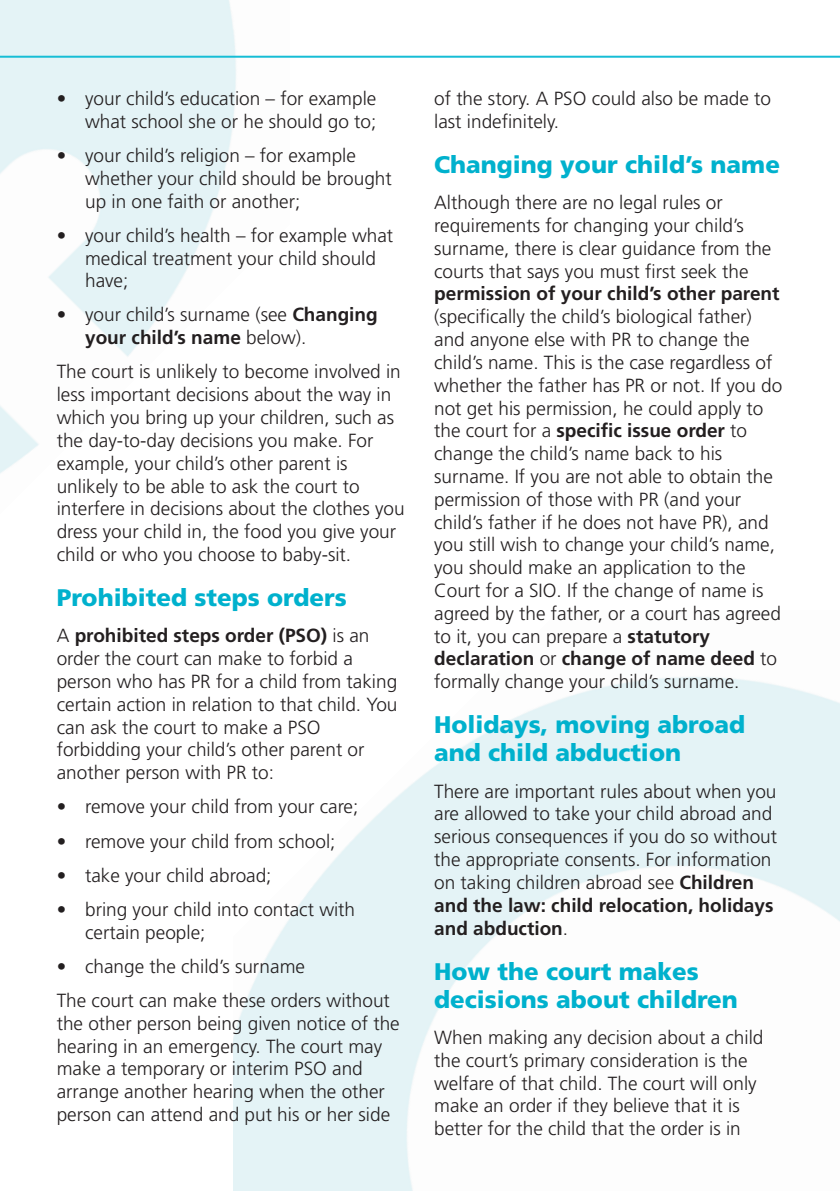
<style>
.page{position:relative;width:840px;height:1191px;background:#fff}
.page>*{position:absolute;margin:0;border:0;box-sizing:border-box;transform-origin:0 0}
.t1{font:900 24px/28px "Frutiger";color:#00b1cd}
.t2{font:300 19px/22.8px "Frutiger";color:#231f20}
.t3{font:700 19px "Frutiger";color:#231f20}
.s1{font-weight:700}
</style>
<div class="page">
<img style="left:0;top:0;width:289px;height:474px">
<hr style="left:0;top:56px;width:839px;height:2px;background:#16bdd5">
<p class="t2" style="left:57px;top:88px;width:321px;text-align:right">• your child’s education – for example what school she or he should go to;</p>
<p class="t2" style="left:85px;top:145px;width:308px;text-indent:-28px">• your child’s religion – for example whether your child should be brought up in one faith or another;</p>
<p class="t2" style="left:85px;top:225px;width:309px;text-indent:-28px">• your child’s health – for example what medical treatment your child should have;</p>
<p class="t2" style="left:85px;top:305px;width:294px;text-indent:-28px">• your child’s surname (see <span class="s1">Changing your child’s name</span> below).</p>
<p class="t2" style="left:57px;top:362px;width:349px">The court is unlikely to become involved in less important decisions about the way in which you bring up your children, such as the day-to-day decisions you make. For example, your child’s other parent is unlikely to be able to ask the court to interfere in decisions about the clothes you dress your child in, the food you give your child or who you choose to baby-sit.</p>
<p class="t1" style="left:57px;top:585px;width:291px">Prohibited steps orders</p>
<p class="t2" style="left:57px;top:626px;width:342px">A <span class="s1">prohibited steps order (PSO)</span> is an order the court can make to forbid a person who has PR for a child from taking certain action in relation to that child. You can ask the court to make a PSO forbidding your child’s other parent or another person with PR to:</p>
<p class="t2" style="left:57px;top:797px;width:303px">• remove your child from your care;</p>
<p class="t2" style="left:57px;top:831px;width:280px">• remove your child from school;</p>
<p class="t2" style="left:57px;top:865px;width:216px">• take your child abroad;</p>
<p class="t2" style="left:85px;top:899px;width:271px;text-indent:-28px">• bring your child into contact with certain people;</p>
<p class="t2" style="left:57px;top:950px;width:334px;line-height:34.2px">• change the child’s surname<br>The court can make these orders without</p>
<p class="t2" style="left:57px;top:1013px;width:344px">the other person being given notice of the hearing in an emergency. The court may make a temporary or interim PSO and arrange another hearing when the other person can attend and put his or her side</p>
<p class="t2" style="left:434px;top:88px;width:338px">of the story. A PSO could also be made to last indefinitely.</p>
<p class="t1" style="left:434px;top:152px;width:347px">Changing your child’s name</p>
<p class="t2" style="left:434px;top:193px;width:338px">Although there are no legal rules or requirements for changing your child’s surname, there is clear guidance from the courts that says you must first seek the</p>
<p class="t3" style="left:434px;top:286px;width:347px">permission of your child’s other parent</p>
<p class="t2" style="left:434px;top:307px;width:349px">(specifically the child’s biological father) and anyone else with PR to change the child’s name. This is the case regardless of whether the father has PR or not. If you do not get his permission, he could apply to the court for a <span class="s1">specific issue order</span> to change the child’s name back to his surname. If you are not able to obtain the permission of those with PR (and your child’s father if he does not have PR), and you still wish to change your child’s name, you should make an application to the Court for a SIO. If the change of name is agreed by the father, or a court has agreed to it, you can prepare a <span class="s1">statutory declaration</span> or <span class="s1">change of name deed</span> to formally change your child’s surname.</p>
<p class="t1" style="left:434px;top:712px;width:312px">Holidays, moving abroad and child abduction</p>
<p class="t2" style="left:434px;top:781px;width:344px">There are important rules about when you are allowed to take your child abroad and serious consequences if you do so without the appropriate consents. For information on taking children abroad see <span class="s1">Children and the law: child relocation, holidays and abduction</span>.</p>
<p class="t1" style="left:434px;top:959px;width:305px">How the court makes decisions about children</p>
<p class="t2" style="left:434px;top:1027px;width:330px">When making any decision about a child the court’s primary consideration is the welfare of that child. The court will only make an order if they believe that it is better for the child that the order is in</p>
</div>
